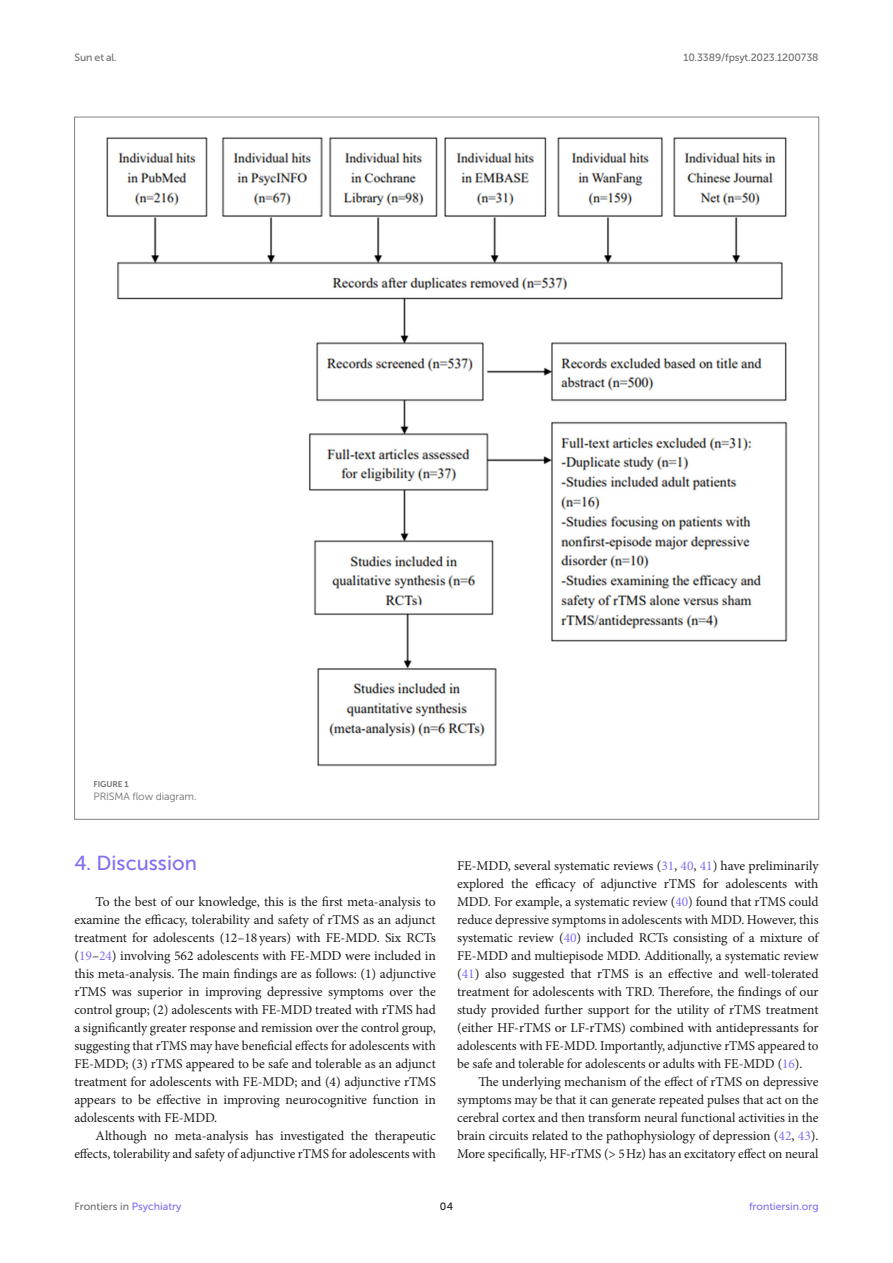
<style>
.page{position:relative;width:893px;height:1263px;background:#fff}
.page>*{position:absolute;margin:0;border:0;box-sizing:border-box;transform-origin:0 0}
.HEAD_1{font:20.25px "Museo Sans 500";color:#856df0}
.TEXT{font:13.5px/18px "Minion Pro";letter-spacing:-.005em;color:#1b1c1b;text-align:justify}
.TEXT_FLUSH{font:13.5px/18px "Minion Pro";letter-spacing:-.005em;color:#1b1c1b;text-align:justify}
.t1{font:10.5px "Museo Sans 500";letter-spacing:-.015em;color:#706f70}
.FIG_LEG{font:10.5px "Museo Sans 300";letter-spacing:-.01em;color:#706f70}
.t2{font:10.5px "Museo Sans 500";color:#856df0}
.t3{font:10.5px "Museo Sans 500";color:#1b1c1b}
.FIG_HD{font:8.25px "Museo Sans 700";letter-spacing:-.01em;color:#706f70}
.s1{color:#856df0}
</style>
<div class="page">
<img style="left:106px;top:137px;width:682px;height:630px">
<p class="t1" style="left:74px;top:51px;width:44px">Sun et al.</p>
<p class="t1" style="left:683px;top:51px;width:137px">10.3389/fpsyt.2023.1200738</p>
<p class="FIG_HD" style="left:94px;top:779px;width:37px">FIGURE 1</p>
<p class="FIG_LEG" style="left:94px;top:791px;width:105px">PRISMA flow diagram.</p>
<p class="HEAD_1" style="left:74px;top:852px;width:124px">4. Discussion</p>
<p class="TEXT_FLUSH" style="left:74px;top:893px;width:363px;text-indent:21px">To the best of our knowledge, this is the first meta-analysis to examine the efficacy, tolerability and safety of rTMS as an adjunct treatment for adolescents (12–18years) with FE-MDD. Six RCTs (<span class="s1">19</span>–<span class="s1">24</span>) involving 562 adolescents with FE-MDD were included in this meta-analysis. The main findings are as follows: (1) adjunctive rTMS was superior in improving depressive symptoms over the control group; (2) adolescents with FE-MDD treated with rTMS had a significantly greater response and remission over the control group, suggesting that rTMS may have beneficial effects for adolescents with FE-MDD; (3) rTMS appeared to be safe and tolerable as an adjunct treatment for adolescents with FE-MDD; and (4) adjunctive rTMS appears to be effective in improving neurocognitive function in adolescents with FE-MDD.</p>
<p class="TEXT" style="left:74px;top:1127px;width:363px;text-align:right">Although no meta-analysis has investigated the therapeutic effects, tolerability and safety of adjunctive rTMS for adolescents with</p>
<p class="TEXT" style="left:457px;top:857px;width:363px">FE-MDD, several systematic reviews (<span class="s1">31</span>, <span class="s1">40</span>, <span class="s1">41</span>) have preliminarily explored the efficacy of adjunctive rTMS for adolescents with MDD. For example, a systematic review (<span class="s1">40</span>) found that rTMS could reduce depressive symptoms in adolescents with MDD. However, this systematic review (<span class="s1">40</span>) included RCTs consisting of a mixture of FE-MDD and multiepisode MDD. Additionally, a systematic review (<span class="s1">41</span>) also suggested that rTMS is an effective and well-tolerated treatment for adolescents with TRD. Therefore, the findings of our study provided further support for the utility of rTMS treatment (either HF-rTMS or LF-rTMS) combined with antidepressants for adolescents with FE-MDD. Importantly, adjunctive rTMS appeared to be safe and tolerable for adolescents or adults with FE-MDD (<span class="s1">16</span>).</p>
<p class="TEXT" style="left:457px;top:1073px;width:363px;text-indent:21px">The underlying mechanism of the effect of rTMS on depressive symptoms may be that it can generate repeated pulses that act on the cerebral cortex and then transform neural functional activities in the brain circuits related to the pathophysiology of depression (<span class="s1">42</span>, <span class="s1">43</span>).<br>More specifically, HF-rTMS (&gt; 5Hz) has an excitatory effect on neural</p>
<p class="t1" style="left:74px;top:1200px;width:109px">Frontiers in <span class="s1">Psychiatry</span></p>
<p class="t3" style="left:440px;top:1200px;width:15px">04</p>
<p class="t2" style="left:749px;top:1200px;width:71px">frontiersin.org</p>
</div>
